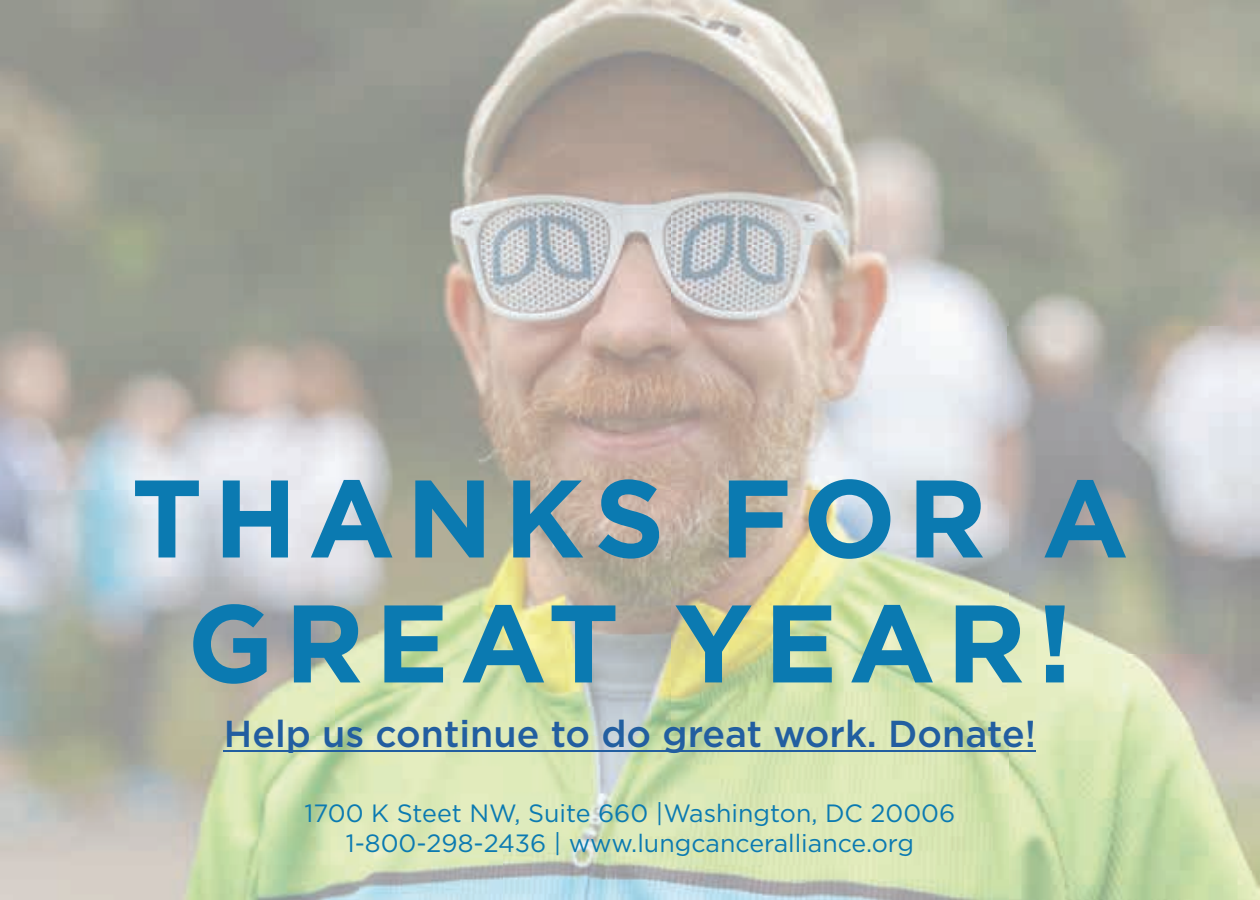
<style>
.page{position:relative;width:1260px;height:900px;background:#fff}
.page>*{position:absolute;margin:0;border:0;box-sizing:border-box;transform-origin:0 0}
.t1{font:700 110px/125px "Gotham";letter-spacing:.1em;color:#0b7ab1;text-align:center}
.t2{font:500 37.5px "Gotham";color:#225ea0}
.t3{font:25px/30px "Gotham";color:#0b7ab1;text-align:center}
</style>
<div class="page">
<img style="left:0;top:0;width:1260px;height:900px">
<hr style="left:224px;top:750px;width:812px;height:2px;background:#225ea0">
<h1 class="t1" style="left:131px;top:455px;width:999px">THANKS FOR A<br>GREAT YEAR!</h1>
<h2 class="t2" style="left:224px;top:709px;width:814px">Help us continue to do great work. Donate!</h2>
<p class="t3" style="left:305px;top:797px;width:652px">1700 K Steet NW, Suite 660 |Washington, DC 20006<br>1-800-298-2436 | www.lungcanceralliance.org</p>
</div>
